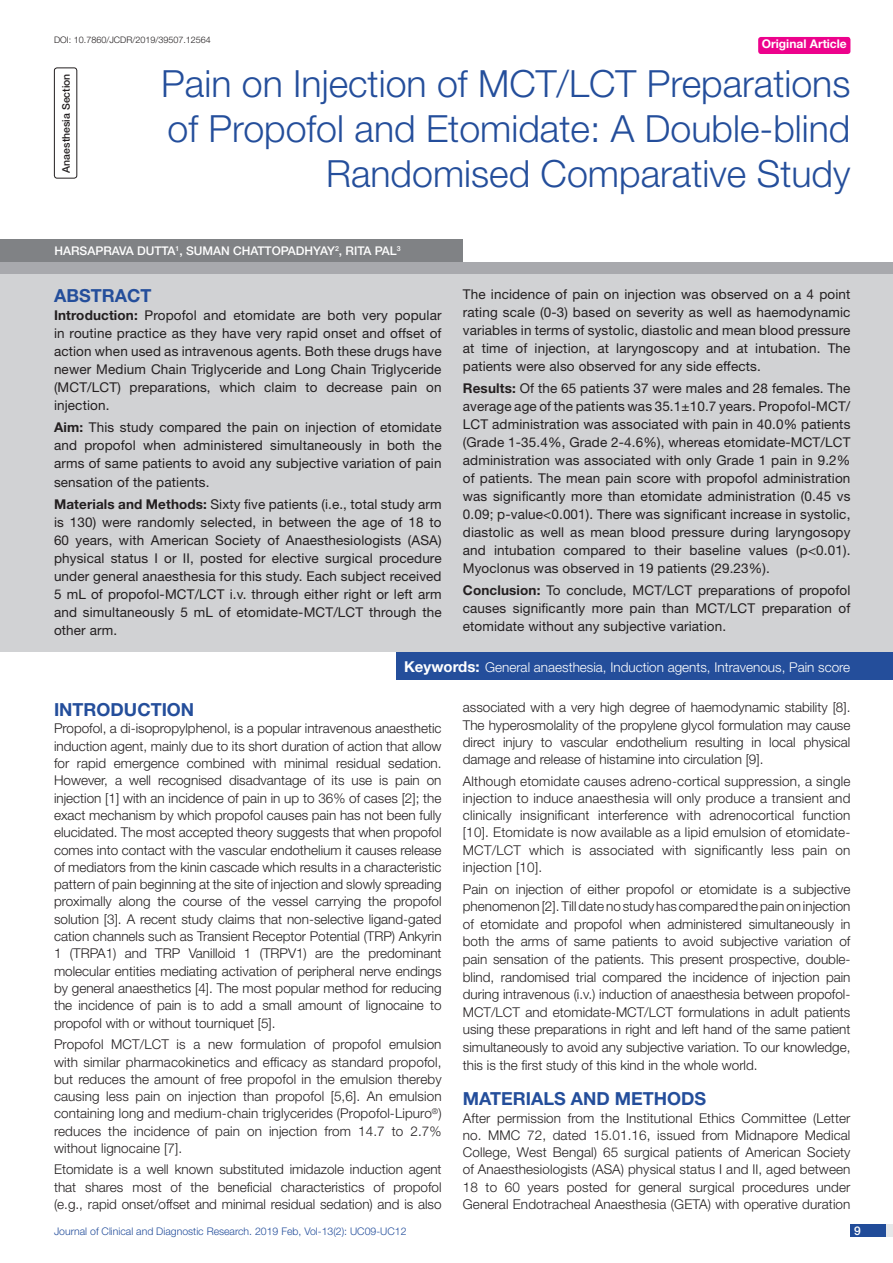
<style>
.page{position:relative;width:893px;height:1263px;background:#fff}
.page>*{position:absolute;margin:0;border:0;box-sizing:border-box;transform-origin:0 0}
.t1{font:300 37.5px/45px "Helvetica Neue";color:#244e9b;text-align:right}
.Heading{font:700 18px "Helvetica Neue";color:#244e9b}
.Abstract_head{font:700 18px "Helvetica Neue";color:#244e9b}
.Body_text{font:300 13.5px/17.2px "Helvetica Neue";color:#231f20;text-align:justify}
.Abstract_Text{font:13.5px/18px "Helvetica Neue";letter-spacing:.01em;color:#231f20;text-align:justify}
.Key_words{font:300 13.5px "Helvetica Neue";color:#fff}
.Author{font:500 12px "Helvetica Neue";color:#fff}
.t2{font:700 12px "Helvetica Neue";color:#fff}
.t3{font:300 10.5px "Helvetica Neue";color:#244e9b}
.section{font:500 10.5px "Helvetica Neue";color:#231f20}
.DOI{font:300 9px "Helvetica Neue";color:#231f20}
.s1{font-weight:700}
.s2{font-weight:700;font-size:15px}
</style>
<div class="page">
<div style="left:850px;top:1224px;width:43px;height:13px;background:#e6e7e9"></div>
<div style="left:850px;top:1224px;width:35px;height:13px;background:#214c99"></div>
<div style="left:758px;top:37px;width:92px;height:17px;background:#ed028c;border-radius:3px"></div>
<div style="left:54px;top:68px;width:23px;height:111px;border:1px solid #231f20;border-radius:3px"></div>
<div style="left:0;top:262px;width:893px;height:12px;background:#a8a9ad"></div>
<div style="left:0;top:239px;width:463px;height:23px;background:#808285"></div>
<div style="left:0;top:274px;width:893px;height:378px;background:#d1d2d4"></div>
<div style="left:396px;top:652px;width:497px;height:28px;background:#244e9b"></div>
<p class="DOI" style="left:54px;top:35px;width:158px">DOI: 10.7860/JCDR/2019/39507.12564</p>
<p class="t2" style="left:762px;top:37px;width:87px">Original Article</p>
<p class="section" style="left:60px;top:173px;width:101px;rotate:-90deg">ANAESTHESIA SECTION</p>
<p class="t1" style="left:161px;top:60px;width:691px">Pain on Injection of MCT/LCT Preparations of Propofol and Etomidate: A Double-blind<br>Randomised Comparative Study</p>
<p class="Author" style="left:54px;top:244px;width:243px">HARSAPRAVA DUTTA<sup>1</sup>, SUMAN CHATTOPADH</p>
<p class="Author" style="left:313px;top:244px;width:89px">YAY<sup>2</sup>, RITA PAL<sup>3</sup></p>
<p class="Abstract_head" style="left:54px;top:285px;width:99px">ABSTRACT</p>
<p class="Abstract_Text" style="left:54px;top:306px;width:389px"><span class="s1">Introduction:</span> Propofol and etomidate are both very popular in routine practice as they have very rapid onset and offset of action when used as intravenous agents. Both these drugs have newer Medium Chain Triglyceride and Long Chain Triglyceride (MCT/LCT) preparations, which claim to decrease pain on injection.</p>
<p class="Abstract_Text" style="left:54px;top:418px;width:389px"><span class="s1">Aim:</span> This study compared the pain on injection of etomidate and propofol when administered simultaneously in both the arms of same patients to avoid any subjective variation of pain sensation of the patients.</p>
<p class="Abstract_Text" style="left:54px;top:495px;width:389px"><span class="s1">Materials and Methods:</span> Sixty five patients (i.e., total study arm is 130) were randomly selected, in between the age of 18 to 60 years, with American Society of Anaesthesiologists (ASA) physical status I or II, posted for elective surgical procedure under general anaesthesia for this study. Each subject received 5 mL of propofol-MCT/LCT i.v. through either right or left arm and simultaneously 5 mL of etomidate-MCT/LCT through the other arm.</p>
<p class="Abstract_Text" style="left:463px;top:285px;width:389px">The incidence of pain on injection was observed on a 4 point rating scale (0-3) based on severity as well as haemodynamic variables in terms of systolic, diastolic and mean blood pressure at time of injection, at laryngoscopy and at intubation. The patients were also observed for any side effects.</p>
<p class="Abstract_Text" style="left:463px;top:379px;width:389px"><span class="s1">Results:</span> Of the 65 patients 37 were males and 28 females. The average age of the patients was 35.1±10.7 years. Propofol-MCT/ LCT administration was associated with pain in 40.0% patients (Grade 1-35.4%, Grade 2-4.6%), whereas etomidate-MCT/LCT administration was associated with only Grade 1 pain in 9.2% of patients. The mean pain score with propofol administration was significantly more than etomidate administration (0.45 vs 0.09; p-value&lt;0.001). There was significant increase in systolic, diastolic as well as mean blood pressure during laryngosopy and intubation compared to their baseline values (p&lt;0.01).<br>Myoclonus was observed in 19 patients (29.23%).</p>
<p class="Abstract_Text" style="left:463px;top:581px;width:389px"><span class="s1">Conclusion:</span> To conclude, MCT/LCT preparations of propofol causes significantly more pain than MCT/LCT preparation of etomidate without any subjective variation.</p>
<p class="Key_words" style="left:404px;top:659px;width:448px"><span class="s2">Keywords:</span> General anaesthesia, Induction agents, Intravenous, Pain score</p>
<p class="Heading" style="left:54px;top:698px;width:142px">INTRODUCTION</p>
<p class="Body_text" style="left:54px;top:719px;width:389px">Propofol, a di-isopropylphenol, is a popular intravenous anaesthetic induction agent, mainly due to its short duration of action that allow for rapid emergence combined with minimal residual sedation.<br>However, a well recognised disadvantage of its use is pain on injection [1] with an incidence of pain in up to 36% of cases [2]; the exact mechanism by which propofol causes pain has not been fully elucidated. The most accepted theory suggests that when propofol comes into contact with the vascular endothelium it causes release of mediators from the kinin cascade which results in a characteristic pattern of pain beginning at the site of injection and slowly spreading proximally along the course of the vessel carrying the propofol solution [3]. A recent study claims that non-selective ligand-gated cation channels such as Transient Receptor Potential (TRP) Ankyrin 1 (TRPA1) and TRP Vanilloid 1 (TRPV1) are the predominant molecular entities mediating activation of peripheral nerve endings by general anaesthetics [4]. The most popular method for reducing the incidence of pain is to add a small amount of lignocaine to propofol with or without tourniquet [5].</p>
<p class="Body_text" style="left:54px;top:1035px;width:389px">Propofol MCT/LCT is a new formulation of propofol emulsion with similar pharmacokinetics and efficacy as standard propofol, but reduces the amount of free propofol in the emulsion thereby causing less pain on injection than propofol [5,6]. An emulsion containing long and medium-chain triglycerides (Propofol-Lipuro<sup>®</sup>) reduces the incidence of pain on injection from 14.7 to 2.7% without lignocaine [7].</p>
<p class="Body_text" style="left:54px;top:1160px;width:389px">Etomidate is a well known substituted imidazole induction agent that shares most of the beneficial characteristics of propofol (e.g., rapid onset/offset and minimal residual sedation) and is also</p>
<p class="Body_text" style="left:463px;top:699px;width:389px">associated with a very high degree of haemodynamic stability [8].<br>The hyperosmolality of the propylene glycol formulation may cause direct injury to vascular endothelium resulting in local physical damage and release of histamine into circulation [9].</p>
<p class="Body_text" style="left:463px;top:772px;width:389px">Although etomidate causes adreno-cortical suppression, a single injection to induce anaesthesia will only produce a transient and clinically insignificant interference with adrenocortical function [10]. Etomidate is now available as a lipid emulsion of etomidate-MCT/LCT which is associated with significantly less pain on injection [10].</p>
<p class="Body_text" style="left:463px;top:880px;width:389px">Pain on injection of either propofol or etomidate is a subjective phenomenon [2]. Till date no study has compared the pain on injection of etomidate and propofol when administered simultaneously in both the arms of same patients to avoid subjective variation of pain sensation of the patients. This present prospective, double&shy;blind, randomised trial compared the incidence of injection pain during intravenous (i.v.) induction of anaesthesia between propofol-MCT/LCT and etomidate-MCT/LCT formulations in adult patients using these preparations in right and left hand of the same patient simultaneously to avoid any subjective variation. To our knowledge, this is the first study of this kind in the whole world.</p>
<p class="Heading" style="left:463px;top:1088px;width:245px">MATERIALS AND METHODS</p>
<p class="Body_text" style="left:463px;top:1109px;width:389px">After permission from the Institutional Ethics Committee (Letter no. MMC 72, dated 15.01.16, issued from Midnapore Medical College, West Bengal) 65 surgical patients of American Society of Anaesthesiologists (ASA) physical status I and II, aged between 18 to 60 years posted for general surgical procedures under General Endotracheal Anaesthesia (GETA) with operative duration</p>
<p class="t3" style="left:54px;top:1225px;width:354px">Journal of Clinical and Diagnostic Research. 2019 Feb, Vol-13(2): UC09-UC12</p>
<p class="Author" style="left:854px;top:1223px;width:8px">9</p>
</div>
